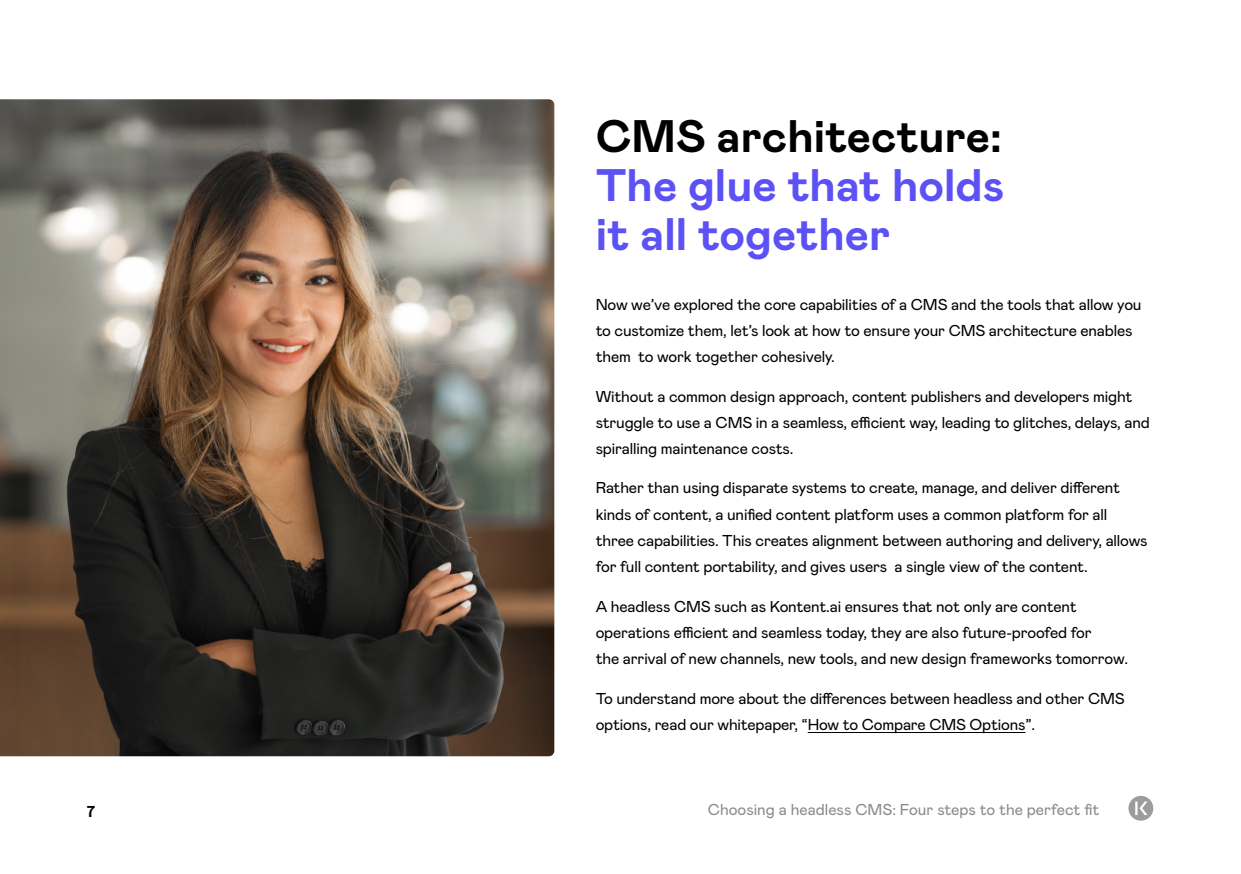
<style>
.page{position:relative;width:1241px;height:874px;background:#fff}
.page>*{position:absolute;margin:0;border:0;box-sizing:border-box;transform-origin:0 0}
.t1{font:700 45.5px/49px "Mabry Pro";color:#5c51f5;text-align:justify}
.t2{font:15.75px/26.2px "Mabry Pro";letter-spacing:-.01em;color:#000}
.t3{font:15.75px "Mabry Pro";color:#8a8a8a}
.t4{font:700 15.75px "Mabry Pro";color:#000}
.s1{color:#000}
</style>
<div class="page">
<svg style="left:1128px;top:795px;width:25px;height:25px"></svg>
<hr style="left:807px;top:731px;width:218px;height:1px;background:#000">
<img style="left:0;top:99px;width:554px;height:656px">
<h2 class="t1" style="left:595px;top:113px;width:410px"><span class="s1">CMS architecture:<br></span>The glue that holds it all together</h2>
<p class="t2" style="left:595px;top:291px;width:547px">Now we’ve explored the core capabilities of a CMS and the tools that allow you to customize them, let’s look at how to ensure your CMS architecture enables them to work together cohesively.</p>
<p class="t2" style="left:595px;top:383px;width:555px">Without a common design approach, content publishers and developers might struggle to use a CMS in a seamless, efficient way, leading to glitches, delays, and spiralling maintenance costs.</p>
<p class="t2" style="left:595px;top:475px;width:553px">Rather than using disparate systems to create, manage, and deliver different kinds of content, a unified content platform uses a common platform for all three capabilities. This creates alignment between authoring and delivery, allows for full content portability, and gives users a single view of the content.</p>
<p class="t2" style="left:595px;top:593px;width:534px">A headless CMS such as Kontent.ai ensures that not only are content operations efficient and seamless today, they are also future-proofed for<br>the arrival of new channels, new tools, and new design frameworks tomorrow.</p>
<p class="t2" style="left:595px;top:685px;width:530px">To understand more about the differences between headless and other CMS options, read our whitepaper, “How to Compare CMS Options”.</p>
<p class="t4" style="left:87px;top:801px;width:10px">7</p>
<p class="t3" style="left:707px;top:799px;width:393px">Choosing a headless CMS: Four steps to the perfect fit</p>
</div>
